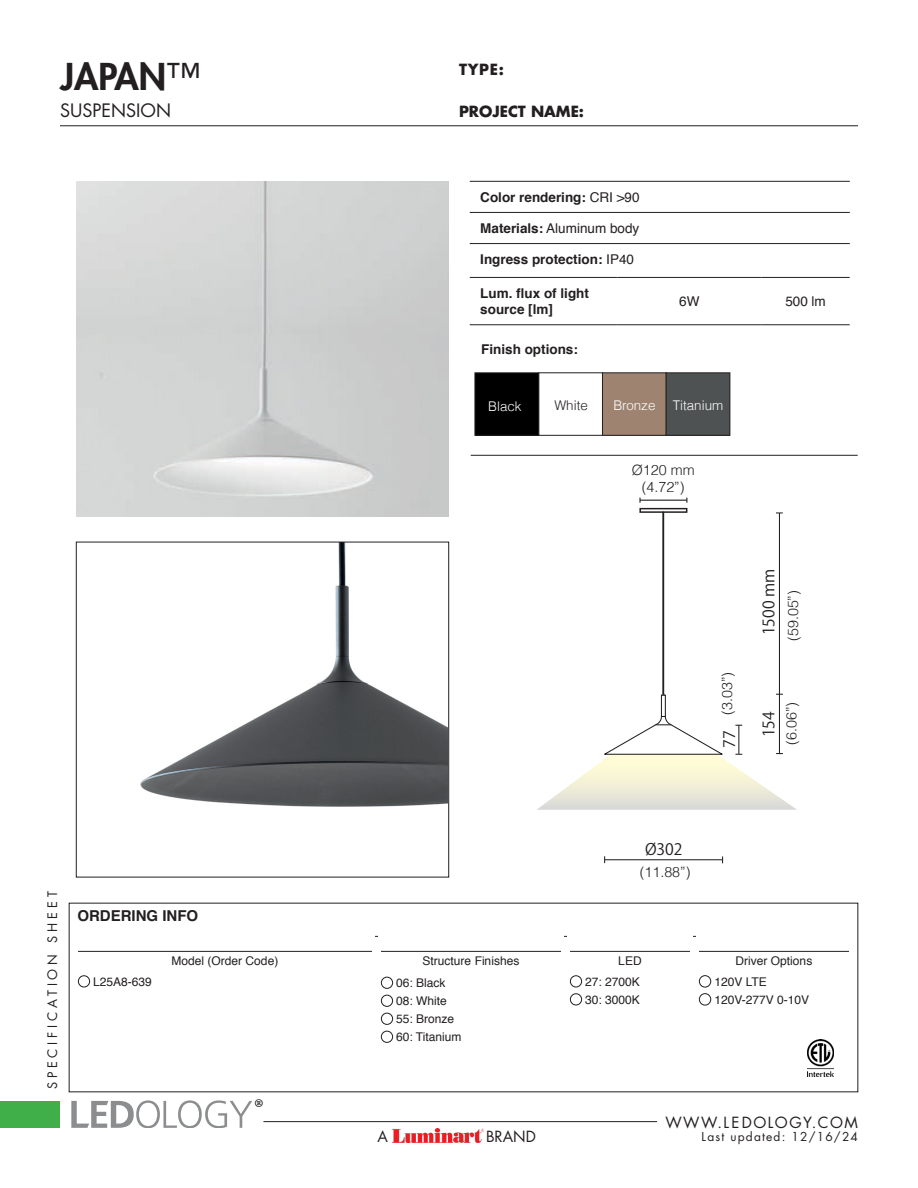
<style>
.page{position:relative;width:918px;height:1188px;background:#fff}
.page>*{position:absolute;margin:0;border:0;box-sizing:border-box;transform-origin:0 0}
.t1{font:800 36px "Futura Std";color:#231f20}
.t2{font:30px "Minion Pro";color:#231f20}
.t3{font:18px "Futura Std";color:#231f20}
.t4{font:15.75px "Koz Go Pro";color:#231f20}
.t5{font:15px "Futura Std";letter-spacing:.1em;color:#231f20}
.t6{font:700 15px "Futura Std";color:#231f20}
.t7{font:700 15px "Helvetica";color:#231f20}
.t8{font:300 14.25px "Helvetica";color:#231f20}
.t9{font:700 13.5px/16.2px "Helvetica";color:#231f20}
.t10{font:13.5px "Helvetica";color:#231f20}
.t11{font:300 13.35px "Helvetica";color:#fff}
.t12{font:300 13.35px "Helvetica";color:#231f20}
.t13{font:12.75px "Futura Std";letter-spacing:.3em;color:#231f20}
.t14{font:12px "Helvetica";color:#231f20}
.t15{font:12px "Futura Std";letter-spacing:.1em;color:#231f20}
.s1{font-weight:500}
.s2{font-weight:400}
.s3{font-weight:700}
</style>
<div class="page">
<svg style="left:71px;top:1100px;width:181px;height:28px"></svg>
<img style="left:393px;top:1129px;width:90px;height:13px">
<hr style="left:60px;top:125px;width:798px;height:1px;background:#231f20">
<div style="left:0;top:1101px;width:60px;height:27px;background:#40ae49"></div>
<hr style="left:263px;top:1121px;width:394px;height:1px;background:#231f20">
<hr style="left:779px;top:513px;width:1px;height:241px;background:#231f20">
<hr style="left:662px;top:512px;width:2px;height:183px;background:#231f20">
<hr style="left:605px;top:859px;width:117px;height:1px;background:#231f20">
<div style="left:661px;top:695px;width:5px;height:22px;border:1px solid #231f20"></div>
<svg style="left:537px;top:715px;width:260px;height:95px"></svg>
<hr style="left:640px;top:500px;width:47px;height:1px;background:#231f20">
<hr style="left:78px;top:951px;width:294px;height:1px;background:#231f20">
<hr style="left:381px;top:951px;width:180px;height:1px;background:#231f20">
<hr style="left:570px;top:951px;width:120px;height:1px;background:#231f20">
<div style="left:570px;top:975px;width:12px;height:12px;border:1px solid #231f20;border-radius:50%"></div>
<div style="left:570px;top:993px;width:12px;height:12px;border:1px solid #231f20;border-radius:50%"></div>
<div style="left:78px;top:975px;width:12px;height:12px;border:1px solid #231f20;border-radius:50%"></div>
<img style="left:807px;top:1040px;width:27px;height:37px">
<hr style="left:699px;top:951px;width:150px;height:1px;background:#231f20">
<div style="left:699px;top:975px;width:12px;height:12px;border:1px solid #231f20;border-radius:50%"></div>
<div style="left:699px;top:993px;width:12px;height:12px;border:1px solid #231f20;border-radius:50%"></div>
<img style="left:76px;top:181px;width:373px;height:335px">
<img style="left:141px;top:544px;width:306px;height:262px">
<div style="left:76px;top:542px;width:373px;height:335px;border:1px solid #231f20"></div>
<hr style="left:470px;top:325px;width:147px;height:1px;background:#231f20">
<hr style="left:617px;top:325px;width:145px;height:1px;background:#231f20">
<hr style="left:762px;top:325px;width:88px;height:1px;background:#231f20">
<hr style="left:470px;top:277px;width:147px;height:1px;background:#231f20">
<hr style="left:617px;top:277px;width:145px;height:1px;background:#231f20">
<hr style="left:762px;top:277px;width:88px;height:1px;background:#231f20">
<div style="left:475px;top:373px;width:64px;height:62px;background:#000"></div>
<div style="left:475px;top:373px;width:64px;height:63px;border:1px solid #231f20"></div>
<hr style="left:471px;top:455px;width:387px;height:1px;background:#231f20">
<hr style="left:470px;top:181px;width:380px;height:1px;background:#231f20">
<hr style="left:470px;top:212px;width:380px;height:1px;background:#231f20">
<hr style="left:470px;top:243px;width:380px;height:1px;background:#231f20">
<div style="left:381px;top:977px;width:12px;height:12px;border:1px solid #231f20;border-radius:50%"></div>
<div style="left:381px;top:995px;width:12px;height:12px;border:1px solid #231f20;border-radius:50%"></div>
<div style="left:381px;top:1013px;width:12px;height:12px;border:1px solid #231f20;border-radius:50%"></div>
<div style="left:381px;top:1031px;width:12px;height:12px;border:1px solid #231f20;border-radius:50%"></div>
<div style="left:538px;top:373px;width:65px;height:63px;border:1px solid #231f20"></div>
<div style="left:603px;top:373px;width:63px;height:62px;background:#9e8371"></div>
<div style="left:602px;top:373px;width:65px;height:63px;border:1px solid #231f20"></div>
<div style="left:666px;top:373px;width:64px;height:62px;background:#4e5252"></div>
<div style="left:666px;top:373px;width:64px;height:63px;border:1px solid #231f20"></div>
<div style="left:639px;top:508px;width:48px;height:5px;border:2px solid #231f20"></div>
<p class="t1" style="left:60px;top:54px;width:141px">JAPAN<span class="s1">™</span></p>
<p class="t3" style="left:60px;top:99px;width:113px">SUSPENSION</p>
<p class="t6" style="left:459px;top:59px;width:47px">TYPE:</p>
<p class="t6" style="left:459px;top:101px;width:127px">PROJECT NAME:</p>
<p class="t9" style="left:480px;top:189px;width:161px">Color rendering: <span class="s2">CRI &gt;90</span></p>
<p class="t10" style="left:480px;top:218px;width:161px"><span class="s3">Materials:</span> Aluminum body</p>
<p class="t9" style="left:480px;top:252px;width:155px">Ingress protection: <span class="s2">IP40</span></p>
<p class="t9" style="left:480px;top:285px;width:110px">Lum. flux of light source [lm]</p>
<p class="t10" style="left:679px;top:291px;width:22px">6W</p>
<p class="t10" style="left:785px;top:291px;width:42px">500 lm</p>
<p class="t9" style="left:481px;top:341px;width:98px">Finish options:</p>
<p class="t11" style="left:488px;top:395px;width:35px">Black</p>
<p class="t12" style="left:554px;top:395px;width:35px">White</p>
<p class="t11" style="left:613px;top:395px;width:44px">Bronze</p>
<p class="t11" style="left:673px;top:395px;width:52px">Titanium</p>
<p class="t8" style="left:632px;top:459px;width:64px">Ø120 mm</p>
<p class="t8" style="left:642px;top:476px;width:44px">(4.72”)</p>
<p class="t8" style="left:716px;top:715px;width:44px;rotate:-90deg">(3.03”)</p>
<p class="t4" style="left:719px;top:748px;width:19px;rotate:-90deg">77</p>
<p class="t4" style="left:758px;top:635px;width:68px;rotate:-90deg">1500 mm</p>
<p class="t8" style="left:782px;top:641px;width:52px;rotate:-90deg">(59.05”)</p>
<p class="t4" style="left:758px;top:737px;width:27px;rotate:-90deg">154</p>
<p class="t8" style="left:780px;top:745px;width:44px;rotate:-90deg">(6.06”)</p>
<p class="t4" style="left:645px;top:839px;width:39px">Ø302</p>
<p class="t8" style="left:640px;top:861px;width:52px">(11.88”)</p>
<p class="t13" style="left:44px;top:1089px;width:199px;rotate:-90deg">SPECIFICATION SHEET</p>
<p class="t7" style="left:77px;top:903px;width:122px">ORDERING INFO</p>
<p class="t14" style="left:172px;top:951px;width:108px">Model (Order Code)</p>
<p class="t14" style="left:423px;top:951px;width:98px">Structure Finishes</p>
<p class="t14" style="left:618px;top:951px;width:25px">LED</p>
<p class="t14" style="left:585px;top:972px;width:56px">27: 2700K</p>
<p class="t14" style="left:585px;top:990px;width:56px">30: 3000K</p>
<p class="t14" style="left:93px;top:972px;width:60px">L25A8-639</p>
<p class="t14" style="left:396px;top:974px;width:51px">06: Black</p>
<p class="t14" style="left:396px;top:992px;width:52px">08: White</p>
<p class="t14" style="left:396px;top:1010px;width:60px">55: Bronze</p>
<p class="t14" style="left:396px;top:1028px;width:67px">60: Titanium</p>
<h2 class="t2" style="left:254px;top:1089px;width:11px">®</h2>
<p class="t5" style="left:377px;top:1127px;width:12px">A</p>
<p class="t5" style="left:486px;top:1127px;width:51px">BRAND</p>
<p class="t14" style="left:736px;top:951px;width:78px">Driver Options</p>
<p class="t14" style="left:715px;top:972px;width:54px">120V LTE</p>
<p class="t14" style="left:715px;top:990px;width:96px">120V-277V 0-10V</p>
<p class="t5" style="left:665px;top:1113px;width:194px">WWW.LEDOLOGY.COM</p>
<p class="t15" style="left:702px;top:1129px;width:158px">Last updated: 12/16/24</p>
</div>
